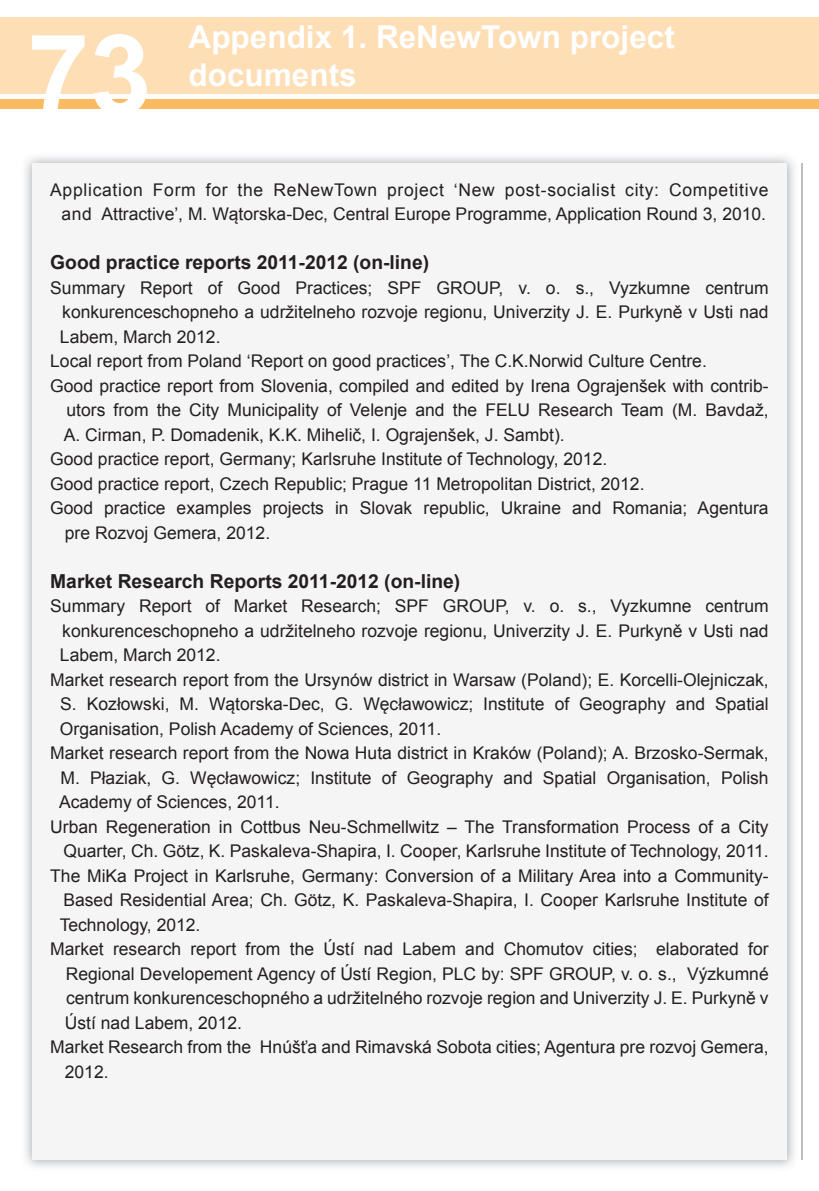
<style>
.page{position:relative;width:819px;height:1191px;background:#fff}
.page>*{position:absolute;margin:0;border:0;box-sizing:border-box;transform-origin:0 0}
.t1{font:700 111.83px "Arial";color:#fff}
.t2{font:700 31.5px/37.8px "Arial";color:#fff}
.t3{font:700 19.25px "Arial";color:#231f20}
.t4{font:17.5px "Arial";color:#231f20}
.t5{font:17.5px/24.5px "Arial";letter-spacing:.04em;color:#231f20;text-align:center}
</style>
<div class="page">
<div style="left:32px;top:164px;width:755px;height:996px;background:#f5f5f6"></div>
<div style="left:0;top:100px;width:819px;height:9px;background:#fcba61"></div>
<div style="left:0;top:17px;width:819px;height:77px;background:#fedeb5"></div>
<hr style="left:801px;top:164px;width:1px;height:996px;background:#bcbdc0">
<p class="t1" style="left:27px;top:1px;width:126px">73</p>
<p class="t2" style="left:189px;top:19px;width:487px">Appendix 1. ReNewTown project documents</p>
<p class="t5" style="left:50px;top:177px;width:719px">Application Form for the ReNewTown project ‘New post-socialist city: Competitive and Attractive’, M. Wątorska-Dec, Central Europe Programme, Application Round 3, 2010.</p>
<p class="t3" style="left:50px;top:249px;width:380px">Good practice reports 2011-2012 (on-line)</p>
<p class="t4" style="left:50px;top:276px;width:720px">Summary Report of Good Practices; SPF GROUP, v. o. s., Vyzkumne centrum</p>
<p class="t4" style="left:62px;top:300px;width:708px">konkurenceschopneho a udržitelneho rozvoje regionu, Univerzity J. E. Purkyně v Usti nad</p>
<p class="t4" style="left:60px;top:325px;width:162px">Labem, March 2012.</p>
<p class="t4" style="left:50px;top:349px;width:658px">Local report from Poland ‘Report on good practices’, The C.K.Norwid Culture Centre.</p>
<p class="t4" style="left:50px;top:374px;width:720px">Good practice report from Slovenia, compiled and edited by Irena Ograjenšek with contrib-</p>
<p class="t4" style="left:67px;top:398px;width:703px">utors from the City Municipality of Velenje and the FELU Research Team (M. Bavdaž,</p>
<p class="t4" style="left:64px;top:423px;width:502px">A. Cirman, P. Domadenik, K.K. Mihelič, I. Ograjenšek, J. Sambt).</p>
<p class="t4" style="left:50px;top:447px;width:558px">Good practice report, Germany; Karlsruhe Institute of Technology, 2012.</p>
<p class="t4" style="left:50px;top:472px;width:595px">Good practice report, Czech Republic; Prague 11 Metropolitan District, 2012.</p>
<p class="t4" style="left:50px;top:496px;width:720px">Good practice examples projects in Slovak republic, Ukraine and Romania; Agentura</p>
<p class="t4" style="left:65px;top:521px;width:207px">pre Rozvoj Gemera, 2012.</p>
<p class="t3" style="left:50px;top:568px;width:411px">Market Research Reports 2011-2012 (on-line)</p>
<p class="t4" style="left:50px;top:594px;width:720px">Summary Report of Market Research; SPF GROUP, v. o. s., Vyzkumne centrum</p>
<p class="t4" style="left:62px;top:619px;width:708px">konkurenceschopneho a udržitelneho rozvoje regionu, Univerzity J. E. Purkyně v Usti nad</p>
<p class="t4" style="left:60px;top:643px;width:162px">Labem, March 2012.</p>
<p class="t4" style="left:50px;top:668px;width:720px">Market research report from the Ursynów district in Warsaw (Poland); E. Korcelli-Olejniczak,</p>
<p class="t4" style="left:60px;top:692px;width:710px">S. Kozłowski, M. Wątorska-Dec, G. Węcławowicz; Institute of Geography and Spatial</p>
<p class="t4" style="left:60px;top:717px;width:382px">Organisation, Polish Academy of Sciences, 2011.</p>
<p class="t4" style="left:50px;top:741px;width:720px">Market research report from the Nowa Huta district in Kraków (Poland); A. Brzosko-Sermak,</p>
<p class="t4" style="left:60px;top:766px;width:709px">M. Płaziak, G. Węcławowicz; Institute of Geography and Spatial Organisation, Polish</p>
<p class="t4" style="left:59px;top:790px;width:222px">Academy of Sciences, 2011.</p>
<p class="t4" style="left:50px;top:815px;width:720px">Urban Regeneration in Cottbus Neu-Schmellwitz – The Transformation Process of a City</p>
<p class="t4" style="left:63px;top:839px;width:706px">Quarter, Ch. Götz, K. Paskaleva-Shapira, I. Cooper, Karlsruhe Institute of Technology, 2011.</p>
<p class="t4" style="left:50px;top:864px;width:720px">The MiKa Project in Karlsruhe, Germany: Conversion of a Military Area into a Community-</p>
<p class="t4" style="left:63px;top:888px;width:706px">Based Residential Area; Ch. Götz, K. Paskaleva-Shapira, I. Cooper Karlsruhe Institute of</p>
<p class="t4" style="left:60px;top:913px;width:142px">Technology, 2012.</p>
<p class="t4" style="left:50px;top:937px;width:720px">Market research report from the Ústí nad Labem and Chomutov cities; elaborated for</p>
<p class="t4" style="left:66px;top:962px;width:704px">Regional Developement Agency of Ústí Region, PLC by: SPF GROUP, v. o. s., Výzkumné</p>
<p class="t4" style="left:66px;top:986px;width:704px">centrum konkurenceschopného a udržitelného rozvoje region and Univerzity J. E. Purkyně v</p>
<p class="t4" style="left:65px;top:1011px;width:179px">Ústí nad Labem, 2012.</p>
<p class="t4" style="left:50px;top:1035px;width:720px">Market Research from the Hnúšťa and Rimavská Sobota cities; Agentura pre rozvoj Gemera,</p>
<p class="t4" style="left:65px;top:1060px;width:45px">2012.</p>
</div>
